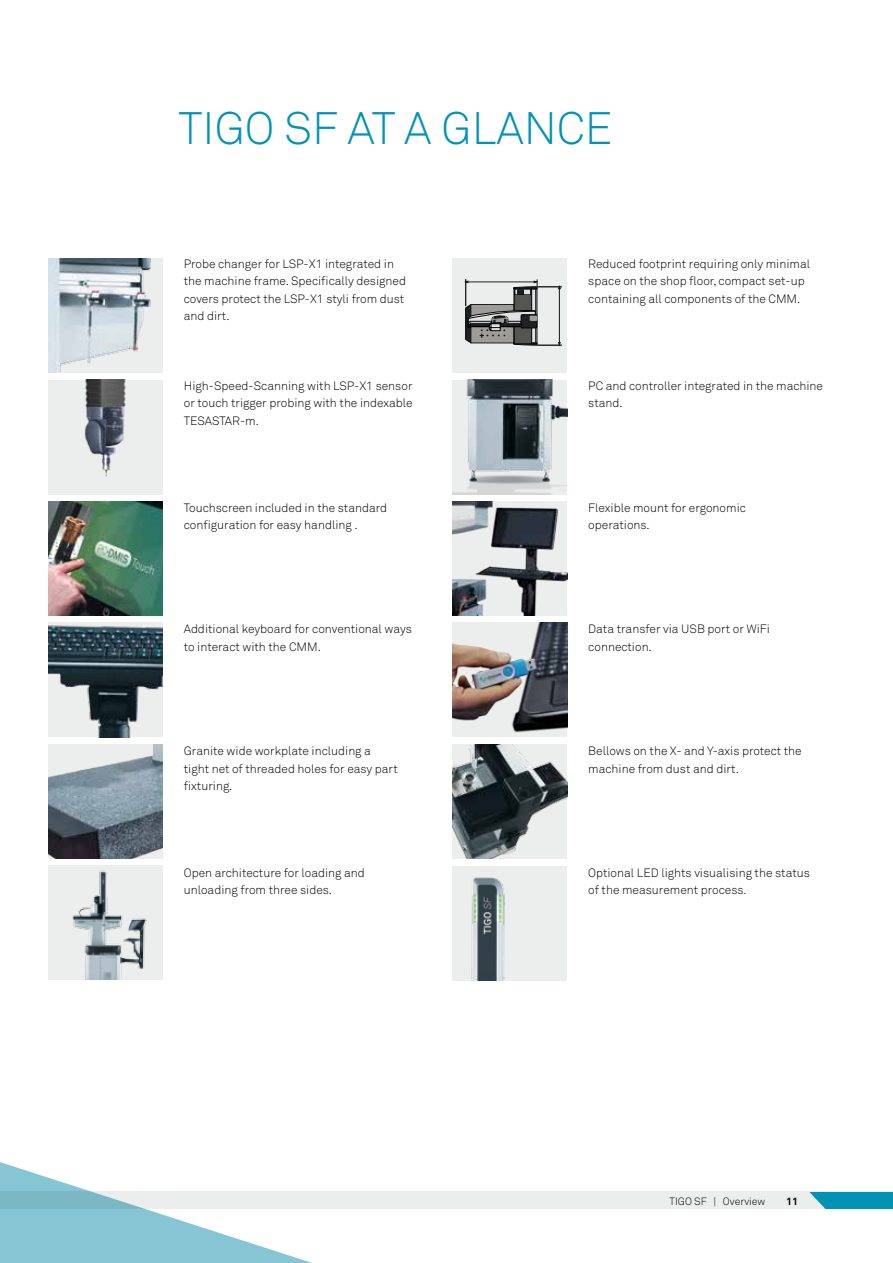
<style>
.page{position:relative;width:893px;height:1263px;background:#fff}
.page>*{position:absolute;margin:0;border:0;box-sizing:border-box;transform-origin:0 0}
.t1{font:45px "Akkurat Light Pro";color:#0093b6}
.t2{font:12px/17.4px "Akkurat Light Pro";color:#000}
.t3{font:10.5px "Akkurat Light Pro";color:#000}
.t4{font:700 10.5px "Akkurat Pro";color:#000}
</style>
<div class="page">
<svg style="left:0;top:858px;width:350px;height:405px"></svg>
<img style="left:48px;top:259px;width:115px;height:114px">
<img style="left:48px;top:380px;width:115px;height:114px">
<img style="left:48px;top:501px;width:115px;height:115px">
<img style="left:48px;top:623px;width:115px;height:114px">
<img style="left:48px;top:744px;width:115px;height:114px">
<img style="left:48px;top:865px;width:115px;height:115px">
<div style="left:453px;top:259px;width:114px;height:114px;background:#eceded"></div>
<svg style="left:465px;top:279px;width:97px;height:67px"></svg>
<img style="left:453px;top:380px;width:114px;height:114px">
<img style="left:453px;top:501px;width:114px;height:115px">
<img style="left:453px;top:623px;width:114px;height:114px">
<img style="left:453px;top:744px;width:114px;height:114px">
<img style="left:452px;top:866px;width:115px;height:115px">
<div style="left:0;top:1192px;width:893px;height:17px;background:#eceded"></div>
<svg style="left:809px;top:1192px;width:84px;height:17px"></svg>
<h1 class="t1" style="left:178px;top:101px;width:436px">TIGO SF AT A GLANCE</h1>
<p class="t2" style="left:184px;top:255px;width:224px">Probe changer for LSP-X1 integrated in the machine frame. Specifically designed covers protect the LSP-X1 styli from dust and dirt.</p>
<p class="t2" style="left:588px;top:255px;width:223px">Reduced footprint requiring only minimal space on the shop floor, compact set-up containing all components of the CMM.</p>
<p class="t2" style="left:184px;top:377px;width:230px;text-align:justify">High-Speed-Scanning with LSP-X1 sensor or touch trigger probing with the indexable TESASTAR-m.</p>
<p class="t2" style="left:588px;top:377px;width:236px">PC and controller integrated in the machine stand.</p>
<p class="t2" style="left:184px;top:499px;width:205px">Touchscreen included in the standard configuration for easy handling .</p>
<p class="t2" style="left:588px;top:499px;width:159px">Flexible mount for ergonomic operations.</p>
<p class="t2" style="left:184px;top:621px;width:230px">Additional keyboard for conventional ways to interact with the CMM.</p>
<p class="t2" style="left:588px;top:621px;width:183px">Data transfer via USB port or WiFi connection.</p>
<p class="t2" style="left:184px;top:742px;width:215px">Granite wide workplate including a tight net of threaded holes for easy part fixturing.</p>
<p class="t2" style="left:588px;top:742px;width:215px">Bellows on the X- and Y-axis protect the machine from dust and dirt.</p>
<p class="t2" style="left:184px;top:864px;width:183px">Open architecture for loading and unloading from three sides.</p>
<p class="t2" style="left:588px;top:864px;width:223px">Optional LED lights visualising the status of the measurement process.</p>
<p class="t3" style="left:669px;top:1195px;width:97px">TIGO SF | Overview</p>
<p class="t4" style="left:786px;top:1194px;width:13px">11</p>
</div>
